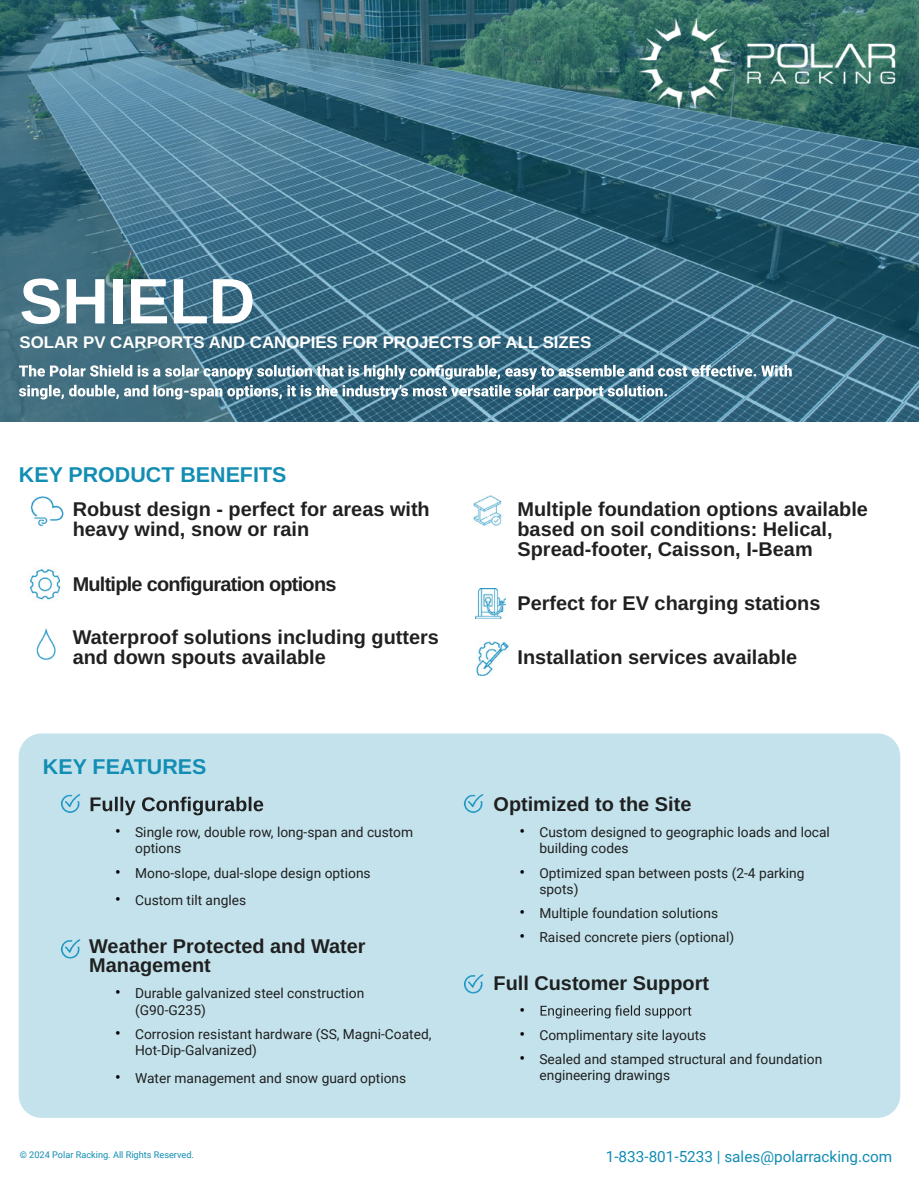
<style>
.page{position:relative;width:919px;height:1189px;background:#fff}
.page>*{position:absolute;margin:0;border:0;box-sizing:border-box;transform-origin:0 0}
.t1{font:700 64.2px "Arimo";color:#fff}
.t2{font:700 21.45px "Arimo";color:#128db3}
.t3{font:700 19.95px/20px "Arimo";color:#202020}
.t4{font:700 19.95px "Arimo";letter-spacing:-.035em;color:#202020}
.t5{font:700 16.8px "Arimo";color:#fff}
.t6{font:16.8px "Roboto";color:#000}
.t7{font:15.3px "Roboto";color:#128db3}
.t8{font:13.8px/16.5px "Roboto";color:#202020}
.t9{font:9.15px "Roboto";color:#128db3}
.s1{font-size:16.8px;color:#000}
</style>
<div class="page">
<div style="left:19px;top:734px;width:880px;height:383px;background:#c4e2ec;border-radius:22px"></div>
<div style="left:19px;top:733px;width:881px;height:384px;border:2px solid #128db3;border-radius:22px"></div>
<svg style="left:0;top:0;width:918px;height:421px;background:#3d6f83"></svg>
<svg style="left:19px;top:365px;width:772px;height:34px"></svg>
<svg style="left:91px;top:796px;width:172px;height:19px"></svg>
<svg style="left:540px;top:1005px;width:151px;height:13px"></svg>
<img style="left:634px;top:15px;width:263px;height:97px">
<img style="left:476px;top:641px;width:33px;height:34px">
<img style="left:476px;top:588px;width:29px;height:30px">
<img style="left:30px;top:568px;width:31px;height:32px">
<img style="left:30px;top:496px;width:34px;height:31px">
<img style="left:473px;top:495px;width:29px;height:30px">
<img style="left:36px;top:628px;width:20px;height:31px">
<img style="left:463px;top:794px;width:21px;height:19px">
<img style="left:463px;top:974px;width:21px;height:20px">
<img style="left:60px;top:794px;width:21px;height:19px">
<img style="left:60px;top:939px;width:21px;height:20px">
<h1 class="t1" style="left:20px;top:256px;width:237px">SHIELD</h1>
<p class="t5" style="left:20px;top:330px;width:573px">SOLAR PV CARPORTS AND CANOPIES FOR PROJECTS OF ALL SIZES</p>
<h2 class="t2" style="left:19px;top:460px;width:269px">KEY PRODUCT BENEFITS</h2>
<h3 class="t3" style="left:73px;top:499px;width:358px">Robust design - perfect for areas with heavy wind, snow or rain</h3>
<h3 class="t4" style="left:73px;top:570px;width:265px">Multiple configuration options</h3>
<h3 class="t3" style="left:73px;top:628px;width:368px">Waterproof solutions including gutters</h3>
<h3 class="t3" style="left:73px;top:647px;width:255px">and down spouts available</h3>
<h2 class="t2" style="left:43px;top:751px;width:165px">KEY FEATURES</h2>
<p class="t8" style="left:135px;top:823px;width:279px;text-indent:-20px"><span class="s1">•</span> Single row, double row, long-span and custom options</p>
<p class="t8" style="left:115px;top:863px;width:257px"><span class="s1">•</span> Mono-slope, dual-slope design options</p>
<p class="t8" style="left:115px;top:891px;width:132px"><span class="s1">•</span> Custom tilt angles</p>
<h3 class="t3" style="left:89px;top:936px;width:278px">Weather Protected and Water<br>Management</h3>
<p class="t8" style="left:135px;top:984px;width:230px;text-indent:-20px"><span class="s1">•</span> Durable galvanized steel construction (G90-G235)</p>
<p class="t8" style="left:135px;top:1025px;width:298px;text-indent:-20px"><span class="s1">•</span> Corrosion resistant hardware (SS, Magni-Coated,<br>Hot-Dip-Galvanized)</p>
<p class="t8" style="left:115px;top:1069px;width:292px"><span class="s1">•</span> Water management and snow guard options</p>
<p class="t9" style="left:20px;top:1148px;width:176px">© 2024 Polar Racking. All Rights Reserved.</p>
<h3 class="t3" style="left:517px;top:499px;width:352px">Multiple foundation options available based on soil conditions: Helical,<br>Spread-footer, Caisson, I-Beam</h3>
<h3 class="t3" style="left:517px;top:593px;width:304px">Perfect for EV charging stations</h3>
<h3 class="t3" style="left:517px;top:647px;width:281px">Installation services available</h3>
<h3 class="t3" style="left:493px;top:794px;width:199px">Optimized to the Site</h3>
<p class="t8" style="left:539px;top:823px;width:292px;text-indent:-20px"><span class="s1">•</span> Custom designed to geographic loads and local building codes</p>
<p class="t8" style="left:539px;top:863px;width:267px;text-indent:-20px"><span class="s1">•</span> Optimized span between posts (2-4 parking spots)</p>
<p class="t8" style="left:519px;top:904px;width:200px"><span class="s1">•</span> Multiple foundation solutions</p>
<p class="t8" style="left:519px;top:928px;width:216px"><span class="s1">•</span> Raised concrete piers (optional)</p>
<h3 class="t3" style="left:493px;top:973px;width:217px">Full Customer Support</h3>
<p class="t6" style="left:519px;top:997px;width:7px">•</p>
<p class="t8" style="left:519px;top:1026px;width:188px"><span class="s1">•</span> Complimentary site layouts</p>
<p class="t8" style="left:539px;top:1050px;width:284px;text-indent:-20px"><span class="s1">•</span> Sealed and stamped structural and foundation engineering drawings</p>
<p class="t7" style="left:605px;top:1145px;width:288px">1-833-801-5233 | sales@polarracking.com</p>
</div>
